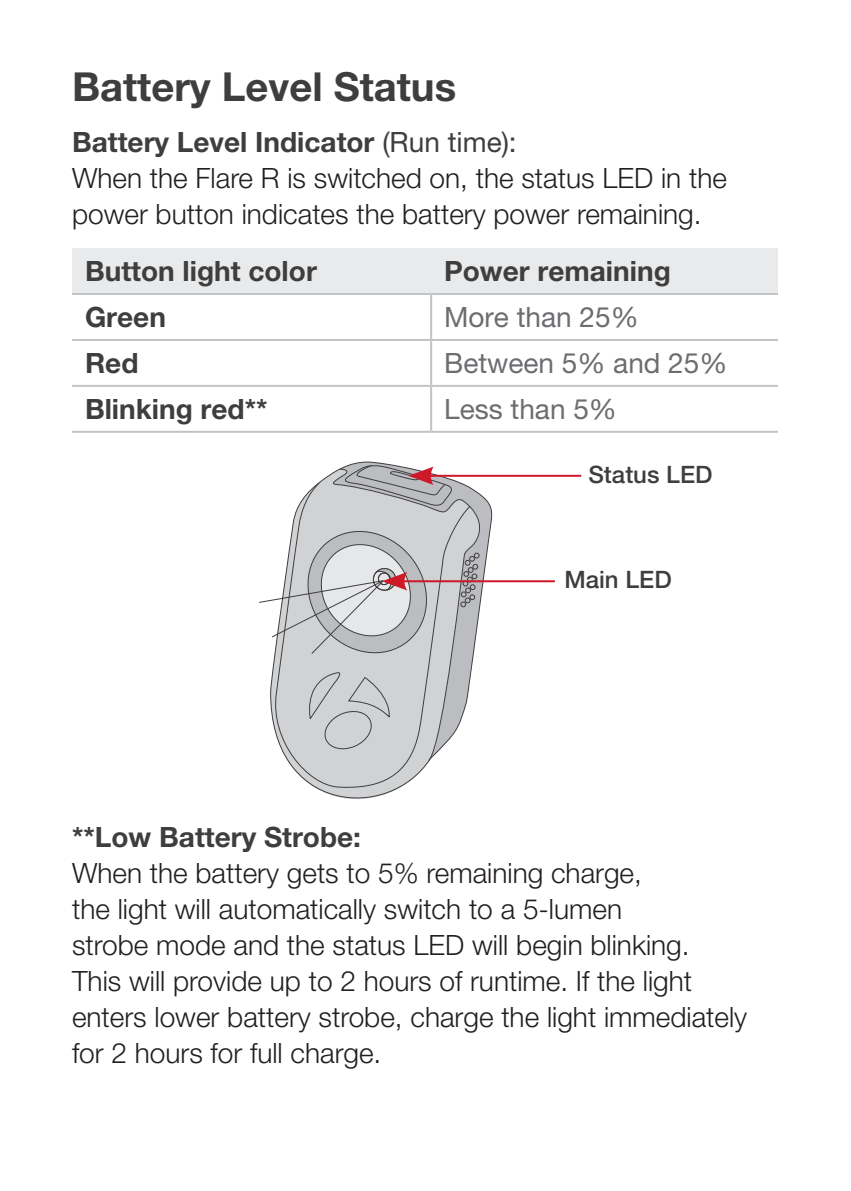
<style>
.page{position:relative;width:851px;height:1191px;background:#fff}
.page>*{position:absolute;margin:0;border:0;box-sizing:border-box;transform-origin:0 0}
.English--Page_Title{font:700 40px "Helvetica Neue LT Pro";color:#3e3e3f}
.body{font:300 28px/36px "Helvetica Neue LT Pro";color:#231f20}
.header_2{font:700 28px "Helvetica Neue LT Pro";color:#3e3e3f}
.Table_copy_light{font:28px "Helvetica Neue LT Pro";color:#6c6d70}
.English--Page_Title-2{font:700 28px "Helvetica Neue LT Pro";color:#3e3e3f}
.Table_copy_light-2{font:700 28px "Helvetica Neue LT Pro";color:#3e3e3f}
.t1{font:500 24px "Helvetica Neue LT Pro";color:#3e3e3f}
.s1{font-weight:400}
</style>
<div class="page">
<div style="left:72px;top:248px;width:705px;height:45px;background:#e9eaeb"></div>
<hr style="left:431px;top:339px;width:346px;height:2px;background:#c2c3c6">
<hr style="left:431px;top:385px;width:346px;height:2px;background:#c2c3c6">
<hr style="left:431px;top:293px;width:346px;height:2px;background:#c2c3c6">
<hr style="left:72px;top:293px;width:359px;height:2px;background:#c2c3c6">
<hr style="left:430px;top:295px;width:2px;height:44px;background:#c2c3c6">
<hr style="left:72px;top:339px;width:359px;height:2px;background:#c2c3c6">
<hr style="left:430px;top:341px;width:2px;height:44px;background:#c2c3c6">
<hr style="left:72px;top:385px;width:359px;height:2px;background:#c2c3c6">
<hr style="left:430px;top:387px;width:2px;height:44px;background:#c2c3c6">
<hr style="left:72px;top:431px;width:359px;height:2px;background:#c2c3c6">
<hr style="left:431px;top:431px;width:346px;height:2px;background:#c2c3c6">
<svg style="left:270px;top:461px;width:223px;height:338px"></svg>
<hr style="left:401px;top:580px;width:154px;height:2px;background:#ce1929">
<svg style="left:259px;top:523px;width:173px;height:138px;background:#cfced0"></svg>
<hr style="left:427px;top:475px;width:154px;height:2px;background:#ce1929">
<svg style="left:341px;top:464px;width:113px;height:44px;background:#b9b1b4"></svg>
<p class="English--Page_Title" style="left:72px;top:62px;width:385px">Battery Level Status</p>
<p class="header_2" style="left:72px;top:125px;width:446px">Battery Level Indicator <span class="s1">(Run time):</span></p>
<p class="body" style="left:72px;top:159px;width:656px">When the Flare R is switched on, the status LED in the power button indicates the battery power remaining.</p>
<p class="Table_copy_light-2" style="left:85px;top:254px;width:233px">Button light color</p>
<p class="header_2" style="left:444px;top:254px;width:228px">Power remaining</p>
<p class="header_2" style="left:85px;top:300px;width:82px">Green</p>
<p class="Table_copy_light" style="left:444px;top:300px;width:196px">More than 25%</p>
<p class="header_2" style="left:85px;top:345px;width:55px">Red</p>
<p class="Table_copy_light" style="left:444px;top:346px;width:285px">Between 5% and 25%</p>
<p class="header_2" style="left:85px;top:391px;width:184px">Blinking red**</p>
<p class="Table_copy_light" style="left:444px;top:392px;width:174px">Less than 5%</p>
<p class="t1" style="left:588px;top:460px;width:126px">Status LED</p>
<p class="t1" style="left:564px;top:565px;width:109px">Main LED</p>
<p class="English--Page_Title-2" style="left:72px;top:820px;width:290px">**Low Battery Strobe:</p>
<p class="body" style="left:72px;top:854px;width:676px">When the battery gets to 5% remaining charge,<br>the light will automatically switch to a 5-lumen<br>strobe mode and the status LED will begin blinking.<br>This will provide up to 2 hours of runtime. If the light enters lower battery strobe, charge the light immediately for 2 hours for full charge.</p>
</div>
